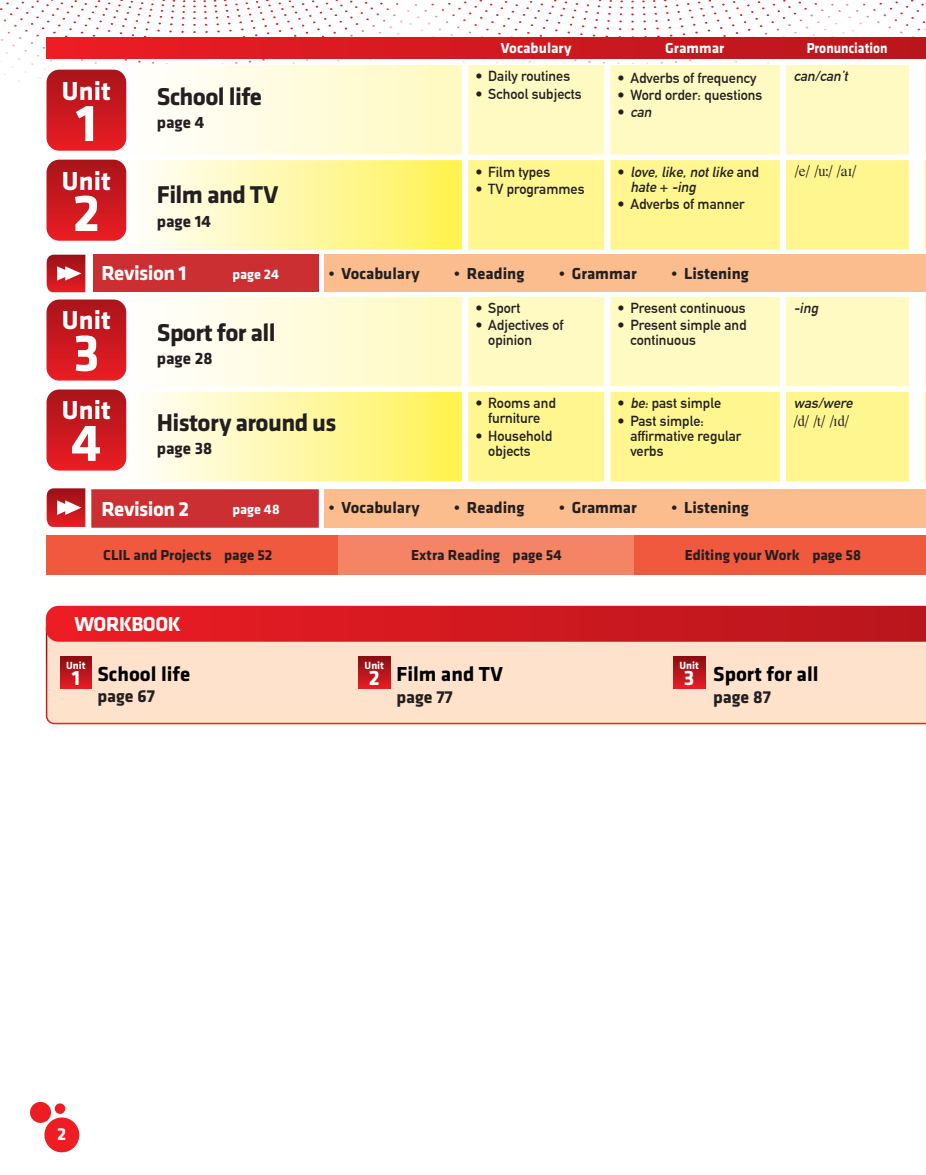
<style>
.page{position:relative;width:926px;height:1175px;background:#fff}
.page>*{position:absolute;margin:0;border:0;box-sizing:border-box;transform-origin:0 0}
.t1{font:700 54px "Klavika";color:#fff}
.t2{font:700 27px "Klavika";color:#fff}
.t3{font:700 25.2px "Klavika";letter-spacing:-.025em;color:#231f20}
.t4{font:700 21.6px "Klavika";color:#fff}
.t5{font:700 21px "Klavika";color:#000}
.t6{font:700 21px "Klavika";letter-spacing:-.025em;color:#fff}
.t7{font:700 18px "Klavika";color:#231f20}
.t8{font:700 18px "Klavika";color:#fff}
.t9{font:700 17.1px "Klavika";color:#231f20}
.t10{font:700 16.5px "Klavika";color:#231f20}
.t11{font:500 15.75px "IPA Kiel";color:#231f20;scale:.9 1}
.t12{font:700 15px "Klavika";color:#231f20}
.t13{font:700 15px "Klavika";color:#fff}
.t14{font:700 15px "Klavika";color:#fff;scale:.9 1}
.t15{font:700 14.25px/15px "DIN Alternate";color:#231f20}
.t16{font:italic 700 14.25px/15px "DIN Alternate";color:#231f20}
.t17{font:700 14.25px "Klavika";color:#fff}
.t18{font:700 10.8px "Klavika";color:#fff}
.s1{font-style:normal}
.s2{font-style:italic}
.s3{font-size:21.6px;color:#fff}
</style>
<div class="page">
<img style="left:0;top:0;width:926px;height:83px">
<svg style="left:30px;top:1101px;width:50px;height:52px"></svg>
<div style="left:324px;top:254px;width:601px;height:38px;background:#fbbd8d"></div>
<div style="left:324px;top:489px;width:601px;height:38px;background:#fbbd8d"></div>
<svg style="left:56px;top:298px;width:404px;height:86px"></svg>
<div style="left:45px;top:295px;width:418px;height:92px;border:2px solid #fff"></div>
<div style="left:46px;top:64px;width:416px;height:91px;background:linear-gradient(to right,#fff,#fffac1)"></div>
<div style="left:45px;top:63px;width:418px;height:93px;border:2px solid #fff"></div>
<div style="left:46px;top:391px;width:416px;height:91px;background:linear-gradient(to right,#fff,#fff358)"></div>
<div style="left:45px;top:390px;width:418px;height:93px;border:2px solid #fff"></div>
<div style="left:46px;top:159px;width:416px;height:91px;background:linear-gradient(to right,#fff,#fff358)"></div>
<div style="left:45px;top:159px;width:418px;height:92px;border:2px solid #fff"></div>
<div style="left:90px;top:487px;width:230px;height:42px;background:#cc2f32;border:2px solid #fff"></div>
<div style="left:46px;top:38px;width:879px;height:21px;background:linear-gradient(to right,#ed1c23,#b8161c)"></div>
<div style="left:466px;top:295px;width:139px;height:92px;background:#fffac1;border:2px solid #fff"></div>
<div style="left:466px;top:390px;width:139px;height:93px;background:#fff690;border:2px solid #fff"></div>
<div style="left:609px;top:295px;width:172px;height:92px;background:#fffac1;border:2px solid #fff"></div>
<div style="left:609px;top:390px;width:172px;height:93px;background:#fff690;border:2px solid #fff"></div>
<svg style="left:924px;top:295px;width:1px;height:186px"></svg>
<div style="left:784px;top:295px;width:126px;height:92px;background:#fffac1;border:2px solid #fff"></div>
<div style="left:466px;top:63px;width:139px;height:93px;background:#fffac1;border:2px solid #fff"></div>
<div style="left:609px;top:63px;width:172px;height:93px;background:#fffac1;border:2px solid #fff"></div>
<div style="left:784px;top:63px;width:126px;height:93px;background:#fffac1;border:2px solid #fff"></div>
<div style="left:784px;top:390px;width:126px;height:93px;background:#fff690;border:2px solid #fff"></div>
<div style="left:466px;top:159px;width:139px;height:92px;background:#fff690;border:2px solid #fff"></div>
<div style="left:609px;top:159px;width:172px;height:92px;background:#fff690;border:2px solid #fff"></div>
<svg style="left:923px;top:63px;width:2px;height:186px"></svg>
<div style="left:784px;top:159px;width:126px;height:92px;background:#fff690;border:2px solid #fff"></div>
<div style="left:93px;top:254px;width:225px;height:38px;background:#cc2f32"></div>
<svg style="left:46px;top:70px;width:80px;height:81px;background:#cb1f25"></svg>
<svg style="left:46px;top:299px;width:80px;height:81px;background:#ca1f25"></svg>
<svg style="left:46px;top:160px;width:80px;height:81px;background:#cb1f25"></svg>
<svg style="left:46px;top:389px;width:80px;height:81px;background:#ca1f25"></svg>
<svg style="left:47px;top:254px;width:38px;height:38px"></svg>
<svg style="left:47px;top:488px;width:38px;height:39px"></svg>
<div style="left:484px;top:535px;width:441px;height:39px;background:#f0593e"></div>
<div style="left:46px;top:535px;width:295px;height:39px;background:#f0593e"></div>
<div style="left:338px;top:535px;width:295px;height:39px;background:#f48465"></div>
<hr style="left:925px;top:535px;width:1px;height:39px;background:#f48465">
<div style="left:46px;top:641px;width:879px;height:83px;background:#fee2cc"></div>
<div style="left:358px;top:656px;width:32px;height:32px;background:linear-gradient(to bottom,#860e11,#e21c23)"></div>
<div style="left:673px;top:656px;width:32px;height:32px;background:linear-gradient(to bottom,#860e11,#e21c23)"></div>
<svg style="left:46px;top:605px;width:879px;height:36px;background:#d31e25"></svg>
<div style="left:60px;top:656px;width:32px;height:32px;background:linear-gradient(to bottom,#860e11,#e21c23)"></div>
<h2 class="t2" style="left:62px;top:76px;width:50px">Unit</h2>
<h1 class="t1" style="left:76px;top:94px;width:23px">1</h1>
<h2 class="t2" style="left:62px;top:166px;width:50px">Unit</h2>
<h1 class="t1" style="left:73px;top:184px;width:29px">2</h1>
<h3 class="t3" style="left:157px;top:83px;width:107px">School life</h3>
<p class="t9" style="left:157px;top:113px;width:49px">page 4</p>
<h3 class="t3" style="left:157px;top:181px;width:123px">Film and TV</h3>
<p class="t9" style="left:157px;top:211px;width:56px">page 14</p>
<p class="t13" style="left:501px;top:40px;width:72px">Vocabulary</p>
<p class="t13" style="left:665px;top:40px;width:61px">Grammar</p>
<p class="t14" style="left:806px;top:40px;width:91px">Pronunciation</p>
<p class="t15" style="left:475px;top:68px;width:96px">• Daily routines</p>
<p class="t15" style="left:475px;top:85px;width:108px">• School subjects</p>
<p class="t15" style="left:475px;top:163px;width:76px">• Film types</p>
<p class="t15" style="left:475px;top:180px;width:111px">• TV programmes</p>
<p class="t15" style="left:617px;top:70px;width:140px">• Adverbs of frequency</p>
<p class="t15" style="left:617px;top:87px;width:146px">• Word order: questions</p>
<p class="t16" style="left:617px;top:104px;width:39px"><span class="s1">•</span> can</p>
<p class="t16" style="left:630px;top:163px;width:130px;text-indent:-13px"><span class="s1">•</span> love,like,notlike <span class="s1">a n d </span>hate <span class="s1">+</span> -ing</p>
<p class="t15" style="left:617px;top:195px;width:129px">• Adverbs of manner</p>
<p class="t16" style="left:793px;top:68px;width:59px">can/can’t</p>
<p class="t11" style="left:794px;top:162px;width:69px">\e\ \u…\ \aI\</p>
<h3 class="t6" style="left:101px;top:261px;width:87px">Revision 1</h3>
<p class="t17" style="left:232px;top:266px;width:48px">page 24</p>
<p class="t10" style="left:329px;top:264px;width:92px">• Vocabulary</p>
<p class="t10" style="left:454px;top:264px;width:72px">• Reading</p>
<p class="t10" style="left:559px;top:264px;width:79px">• Grammar</p>
<p class="t10" style="left:671px;top:264px;width:79px">• Listening</p>
<h2 class="t2" style="left:62px;top:306px;width:50px">Unit</h2>
<h1 class="t1" style="left:73px;top:323px;width:28px">3</h1>
<h2 class="t2" style="left:62px;top:395px;width:50px">Unit</h2>
<h1 class="t1" style="left:71px;top:413px;width:32px">4</h1>
<h3 class="t3" style="left:157px;top:319px;width:120px">Sport for all</h3>
<p class="t9" style="left:157px;top:349px;width:57px">page 28</p>
<h3 class="t3" style="left:157px;top:408px;width:181px">History around us</h3>
<p class="t9" style="left:157px;top:438px;width:57px">page 38</p>
<p class="t15" style="left:475px;top:299px;width:46px">• Sport</p>
<p class="t15" style="left:488px;top:317px;width:77px;text-indent:-13px">• Adjectives of opinion</p>
<p class="t15" style="left:475px;top:395px;width:82px;text-align:center">• Rooms and furniture</p>
<p class="t15" style="left:488px;top:427px;width:65px;text-indent:-13px">• Household objects</p>
<p class="t15" style="left:617px;top:299px;width:130px">• Present continuous</p>
<p class="t15" style="left:630px;top:317px;width:118px;text-indent:-13px">• Present simple and continuous</p>
<p class="t15" style="left:617px;top:395px;width:105px">• <span class="s2">be:</span>past simple</p>
<p class="t15" style="left:630px;top:412px;width:112px;text-indent:-13px">• Past simple: affirmative regular verbs</p>
<h3 class="t6" style="left:101px;top:498px;width:89px">Revision 2</h3>
<p class="t17" style="left:232px;top:501px;width:49px">page 48</p>
<p class="t10" style="left:329px;top:498px;width:92px">• Vocabulary</p>
<p class="t10" style="left:454px;top:498px;width:72px">• Reading</p>
<p class="t10" style="left:559px;top:498px;width:79px">• Grammar</p>
<p class="t10" style="left:671px;top:498px;width:79px">• Listening</p>
<p class="t16" style="left:793px;top:299px;width:29px">-ing</p>
<p class="t16" style="left:793px;top:395px;width:64px">was/were</p>
<p class="t11" style="left:793px;top:411px;width:62px">\d\ \t\ \Id\</p>
<p class="t12" style="left:103px;top:546px;width:171px">CLIL and Projects page 52</p>
<p class="t12" style="left:411px;top:546px;width:152px">Extra Reading page 54</p>
<p class="t12" style="left:684px;top:546px;width:178px">Editing your Work page 58</p>
<h3 class="t6" style="left:74px;top:612px;width:108px">WORKBOOK</h3>
<p class="t18" style="left:66px;top:659px;width:21px">Unit</p>
<h3 class="t5" style="left:72px;top:662px;width:120px"><span class="s3">1</span> School life</h3>
<p class="t7" style="left:97px;top:686px;width:59px">page 67</p>
<p class="t8" style="left:57px;top:1124px;width:11px">2</p>
<p class="t18" style="left:364px;top:659px;width:21px">Unit</p>
<h3 class="t4" style="left:369px;top:666px;width:12px">2</h3>
<p class="t18" style="left:679px;top:659px;width:21px">Unit</p>
<h3 class="t5" style="left:396px;top:662px;width:108px">Film and TV</h3>
<h3 class="t4" style="left:684px;top:666px;width:12px">3</h3>
<p class="t7" style="left:396px;top:687px;width:58px">page 77</p>
<h3 class="t5" style="left:713px;top:662px;width:107px">Sport for all</h3>
<p class="t7" style="left:713px;top:687px;width:59px">page 87</p>
</div>
